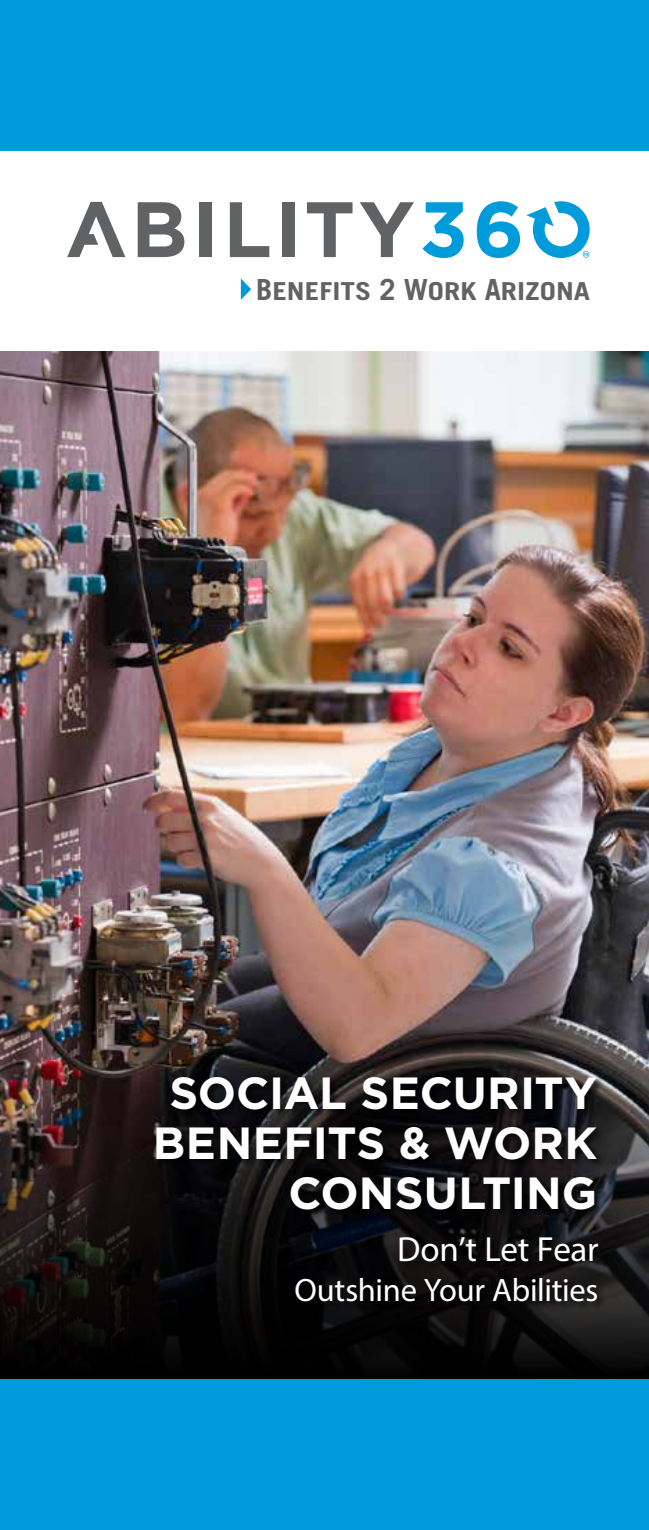
<style>
.page{position:relative;width:649px;height:1530px;background:#fff}
.page>*{position:absolute;margin:0;border:0;box-sizing:border-box;transform-origin:0 0}
.Section_Title{font:700 45px/50px "Gotham";color:#fff;text-align:right}
.Section_Title-2{font:35px "Myriad Pro";letter-spacing:-.01em;color:#fff}
.Section_Title-3{font:32.5px "Myriad Pro";letter-spacing:-.01em;color:#fff}
.t1{font:700 24.75px "Trade Gothic LT Std";color:#616264;scale:1.18 1}
.s1{font-size:29px}
</style>
<div class="page">
<img style="left:0;top:351px;width:648px;height:707px">
<svg style="left:0;top:1058px;width:648px;height:321px;background:#181313"></svg>
<svg style="left:422px;top:202px;width:41px;height:56px"></svg>
<svg style="left:476px;top:201px;width:43px;height:57px"></svg>
<svg style="left:137px;top:202px;width:47px;height:55px"></svg>
<div style="left:199px;top:202px;width:12px;height:55px;background:#616264"></div>
<svg style="left:230px;top:202px;width:39px;height:55px"></svg>
<div style="left:282px;top:202px;width:12px;height:55px;background:#616264"></div>
<svg style="left:307px;top:202px;width:45px;height:55px"></svg>
<svg style="left:359px;top:202px;width:54px;height:55px"></svg>
<svg style="left:67px;top:202px;width:58px;height:55px"></svg>
<svg style="left:526px;top:201px;width:63px;height:57px"></svg>
<svg style="left:240px;top:279px;width:11px;height:21px"></svg>
<div style="left:0;top:0;width:648px;height:151px;background:#009bda"></div>
<div style="left:0;top:1379px;width:648px;height:151px;background:#009bda"></div>
<div style="left:294px;top:1236px;width:314px;height:74px;background:#000;opacity:.75"></div>
<div style="left:155px;top:1075px;width:451px;height:144px;background:#000;opacity:.75"></div>
<p class="t1" style="left:256px;top:276px;width:284px"><span class="s1">B</span>ENEFITS <span class="s1">2 W</span>ORK <span class="s1">A</span>RIZONA</p>
<p class="Section_Title" style="left:153px;top:1067px;width:445px">SOCIAL SECURITY<br>BENEFITS &amp; WORK<br>CONSULTING</p>
<p class="Section_Title-2" style="left:397px;top:1228px;width:202px">Don’t Let Fear</p>
<p class="Section_Title-3" style="left:294px;top:1270px;width:305px">Outshine Your Abilities</p>
</div>
